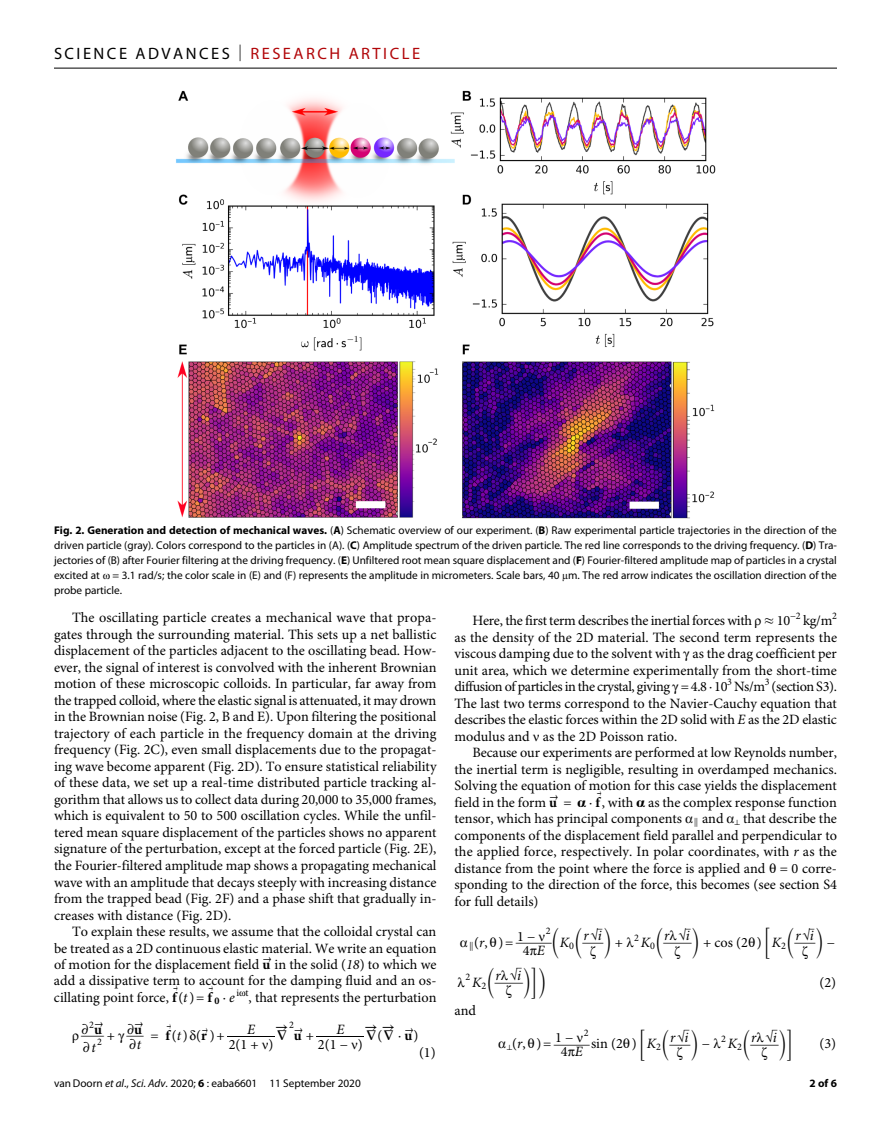
<style>
.page{position:relative;width:891px;height:1134px;background:#fff}
.page>*{position:absolute;margin:0;border:0;box-sizing:border-box;transform-origin:0 0}
.t1{font:16.8px "STIX Size Two Sym";color:#000;scale:.85 1}
.t2{font:16.5px "Myriad Pro";letter-spacing:.15em;color:#000}
.t3{font:14.25px/16.5px "Minion Pro";color:#000;text-align:justify}
.t4{font:14.25px/26.2px "Minion Pro";color:#000;scale:.29 1}
.t5{font:italic 14.25px "Minion Pro";color:#000}
.t6{font:14.25px "Minion Pro";color:#000;scale:.58 1}
.t7{font:14.25px "STIX General";color:#000}
.t8{font:11.4px "Minion Pro";color:#000;scale:.93 1}
.t9{font:11.25px/15px "Myriad Pro";color:#000;text-align:justify}
.t10{font:700 11.25px "Myriad Pro";color:#000}
.t11{font:10.05px "Minion Pro";color:#000}
.t12{font:9.3px "STIX General";color:#000;scale:3.1 1}
.t13{font:9.3px "STIX General";color:#000;scale:4.19 1}
.t14{font:9.3px "STIX General";color:#000;scale:3.39 1}
.t15{font:9.3px "STIX General";color:#000;scale:2.54 1}
.t16{font:9.3px "STIX General";color:#000;scale:5.3 1}
.s1{font-weight:300}
.s2{color:#b10508}
.s3{font-weight:700}
.s4{font-style:italic}
.s5{font-family:"STIX General";font-size:9.3px}
.s6{font-family:"STIX General";font-weight:700}
.s7{font-style:normal}
.s8{font-family:"STIX Size Two Sym";font-style:normal;font-size:16.8px}
.s9{font-style:normal;font-size:10.05px}
.s10{font-style:normal;font-size:13.05px}
.s11{font-family:"STIX Size Two Sym";font-size:16.8px}
.s12{font-size:14.25px}
.s13{font-style:italic;font-size:14.25px}
</style>
<div class="page">
<hr style="left:54px;top:68px;width:783px;height:1px;background:#000">
<img style="left:176px;top:90px;width:540px;height:428px">
<p class="t2" style="left:54px;top:40px;width:368px">SCIENCE ADVANCES <span class="s1">|</span> <span class="s2">RESEARCH ARTICLE</span></p>
<p class="t9" style="left:54px;top:523px;width:785px"><span class="s3">Fig. 2. Generation and detection of mechanical waves.</span> (<span class="s3">A</span>) Schematic overview of our experiment. (<span class="s3">B</span>) Raw experimental particle trajectories in the direction of the driven particle (gray). Colors correspond to the particles in (A). (<span class="s3">C</span>) Amplitude spectrum of the driven particle. The red line corresponds to the driving frequency. (<span class="s3">D</span>) Tra&shy;jectories of (B) after Fourier filtering at the driving frequency. (<span class="s3">E</span>) Unfiltered root mean square displacement and (<span class="s3">F</span>) Fourier-filtered amplitude map of particles in a crystal excited at = 3.1 rad/s; the color scale in (E) and (F) represents the amplitude in micrometers. Scale bars, 40 m. The red arrow indicates the oscillation direction of the probe particle.</p>
<p class="t3" style="left:54px;top:611px;width:384px;text-indent:18px">The oscillating particle creates a mechanical wave that propa&shy;gates through the surrounding material. This sets up a net ballistic displacement of the particles adjacent to the oscillating bead. How&shy;ever, the signal of interest is convolved with the inherent Brownian motion of these microscopic colloids. In particular, far away from the trapped colloid, where the elastic signal is attenuated, it may drown in the Brownian noise (Fig. 2, B and E). Upon filtering the positional trajectory of each particle in the frequency domain at the driving frequency (Fig. 2C), even small displacements due to the propagat&shy;ing wave become apparent (Fig. 2D). To ensure statistical reliability of these data, we set up a real-time distributed particle tracking al&shy;gorithm that allows us to collect data during 20,000 to 35,000 frames, which is equivalent to 50 to 500 oscillation cycles. While the unfil&shy;tered mean square displacement of the particles shows no apparent signature of the perturbation, except at the forced particle (Fig. 2E), the Fourier-filtered amplitude map shows a propagating mechanical wave with an amplitude that decays steeply with increasing distance from the trapped bead (Fig. 2F) and a phase shift that gradually in&shy;creases with distance (Fig. 2D).</p>
<p class="t3" style="left:54px;top:925px;width:384px;text-indent:18px">To explain these results, we assume that the colloidal crystal can be treated as a 2D continuous elastic material. We write an equation of motion for the displacement field →<span class="s3">u</span> in the solid (<span class="s4">18</span>) to which we add a dissipative term to account for the damping fluid and an os&shy;cillating point force, <span class="s3">f</span>(<span class="s4">t</span>)=  <span class="s3">f</span> <sub>0</sub> · <span class="s4">e</span> <sup>i</sup> <sup>t</sup>, that represents the perturbation</p>
<p class="t4" style="left:173px;top:976px;width:16px">→</p>
<p class="t4" style="left:209px;top:976px;width:16px">→</p>
<p class="t3" style="left:82px;top:1020px;width:23px">∂<sup>2</sup>→</p>
<p class="t7" style="left:275px;top:1016px;width:20px">→<sup>2</sup></p>
<p class="t6" style="left:294px;top:1027px;width:216px">→<span class="s3">u</span> +   <span class="s5">─</span><sup>E</sup> <span class="s6">∇</span> ( <span class="s6">∇</span> ·  →<span class="s3">u</span>)</p>
<p class="t3" style="left:318px;top:1037px;width:46px">2(1 − ■)</p>
<p class="t3" style="left:83px;top:1026px;width:62px">∂ <span class="s4">t</span><sub>2</sub> + ∂→</p>
<p class="t4" style="left:167px;top:1014px;width:16px">→</p>
<p class="t7" style="left:364px;top:1016px;width:32px">→ →</p>
<p class="t3" style="left:166px;top:1029px;width:123px"><span class="s3">f</span>(<span class="s4">t</span>) (→<span class="s3">r</span>)+ <span class="s5">─</span><sup>E</sup> <span class="s6">∇</span></p>
<p class="t3" style="left:229px;top:1037px;width:46px">2(1 + ■)</p>
<p class="t14" style="left:81px;top:1030px;width:8px">─<sup>u</sup></p>
<p class="t15" style="left:127px;top:1030px;width:8px">─<sup>u</sup></p>
<p class="t3" style="left:129px;top:1037px;width:13px">∂<span class="s4">t</span></p>
<p class="t3" style="left:150px;top:1029px;width:10px">=</p>
<p class="t3" style="left:419px;top:1046px;width:18px">(1)</p>
<p class="t9" style="left:54px;top:1076px;width:308px">van Doorn <span class="s4">et al</span>., <span class="s4">Sci. Adv.</span> 2020; <span class="s3">6</span> : eaba6601 11 September 2020</p>
<p class="t3" style="left:454px;top:614px;width:384px;text-indent:18px">Here, the first term describes the inertial forces with ≈ 10<sup>−2</sup> kg/m<sup>2 </sup>as the density of the 2D material. The second term represents the viscous damping due to the solvent with as the drag coefficient per unit area, which we determine experimentally from the short-time diffusion of particles in the crystal, giving = 4.8 · 10<sup>3</sup> Ns/m<sup>3</sup> (section S3).<br>The last two terms correspond to the Navier-Cauchy equation that describes the elastic forces within the 2D solid with <span class="s4">E</span> as the 2D elastic modulus and ■ as the 2D Poisson ratio.</p>
<p class="t3" style="left:454px;top:746px;width:384px;text-indent:18px">Because our experiments are performed at low Reynolds number, the inertial term is negligible, resulting in overdamped mechanics.<br>Solving the equation of motion for this case yields the displacement field in the form →<span class="s3">u</span> = · <span class="s3">f</span>, with as the complex response function</p>
<p class="t4" style="left:454px;top:781px;width:1321px;text-indent:143px">→<br>tensor, which has principal components <sub>∥</sub> and <sub>⊥</sub> that describe the</p>
<p class="t3" style="left:454px;top:828px;width:384px">components of the displacement field parallel and perpendicular to the applied force, respectively. In polar coordinates, with <span class="s4">r</span> as the distance from the point where the force is applied and ❑ = 0 corre&shy;sponding to the direction of the force, this becomes (see section S4 for full details)</p>
<p class="t3" style="left:468px;top:936px;width:84px"><sub>∥</sub>(<span class="s4">r</span>,❑)=  1 − ■<sup>2</sup></p>
<p class="t5" style="left:523px;top:937px;width:61px"><span class="s7">4</span> E <span class="s8">(</span>K<span class="s9">0</span><span class="s8">(</span></p>
<p class="t5" style="left:583px;top:927px;width:16px">r <span class="s10">√</span></p>
<p class="t8" style="left:597px;top:917px;width:7px">_</p>
<p class="t12" style="left:583px;top:936px;width:8px">─<sup>i</sup></p>
<p class="t1" style="left:603px;top:939px;width:72px">) <sup>+ </sup>●<sup>2</sup> <sup>K</sup><sup>0</sup>(</p>
<p class="t5" style="left:664px;top:927px;width:24px">r● <span class="s10">√</span></p>
<p class="t8" style="left:685px;top:917px;width:7px">_</p>
<p class="t13" style="left:664px;top:936px;width:8px">─<sup>i</sup></p>
<p class="t3" style="left:691px;top:936px;width:105px"><span class="s11">)</span> + cos (2❑) <span class="s11">[</span> <span class="s4">K</span><sub>2</sub><span class="s11">(</span></p>
<p class="t5" style="left:795px;top:927px;width:16px">r <span class="s10">√</span></p>
<p class="t8" style="left:809px;top:917px;width:7px">_</p>
<p class="t12" style="left:795px;top:936px;width:8px">─<sup>i</sup></p>
<p class="t1" style="left:815px;top:939px;width:25px">) <sup>−</sup></p>
<p class="t16" style="left:517px;top:936px;width:8px">─</p>
<p class="t11" style="left:454px;top:975px;width:42px"><span class="s12"> </span>●2 <span class="s13">K</span>2<span class="s11">(</span></p>
<p class="t5" style="left:496px;top:966px;width:24px">r● <span class="s10">√</span></p>
<p class="t8" style="left:517px;top:956px;width:7px">_</p>
<p class="t13" style="left:495px;top:976px;width:8px">─<sup>i</sup></p>
<p class="t1" style="left:523px;top:978px;width:30px">)])</p>
<p class="t3" style="left:820px;top:975px;width:18px">(2)</p>
<p class="t3" style="left:455px;top:1004px;width:23px">and</p>
<p class="t3" style="left:507px;top:1037px;width:164px"><sub>⊥</sub>(<span class="s4">r</span>,❑)=  1 − ■<sup>2</sup> sin (2❑) <span class="s11">[</span> <span class="s4">K</span><sub>2</sub><span class="s11">(</span></p>
<p class="t12" style="left:670px;top:1038px;width:8px">─<sup>i</sup></p>
<p class="t1" style="left:690px;top:1040px;width:72px">) <sup>− </sup>●<sup>2</sup> <sup>K</sup><sup>2</sup>(</p>
<p class="t5" style="left:751px;top:1028px;width:24px">r● <span class="s10">√</span></p>
<p class="t8" style="left:772px;top:1018px;width:7px">_</p>
<p class="t13" style="left:751px;top:1038px;width:8px">─<sup>i</sup></p>
<p class="t1" style="left:778px;top:1040px;width:19px">)]</p>
<p class="t3" style="left:820px;top:1037px;width:18px">(3)</p>
<p class="t5" style="left:670px;top:1028px;width:16px">r <span class="s10">√</span></p>
<p class="t8" style="left:684px;top:1018px;width:7px">_</p>
<p class="t16" style="left:555px;top:1038px;width:8px">─</p>
<p class="t3" style="left:561px;top:1045px;width:24px">4 <span class="s4">E</span></p>
<p class="t10" style="left:810px;top:1074px;width:29px">2 of 6</p>
</div>
